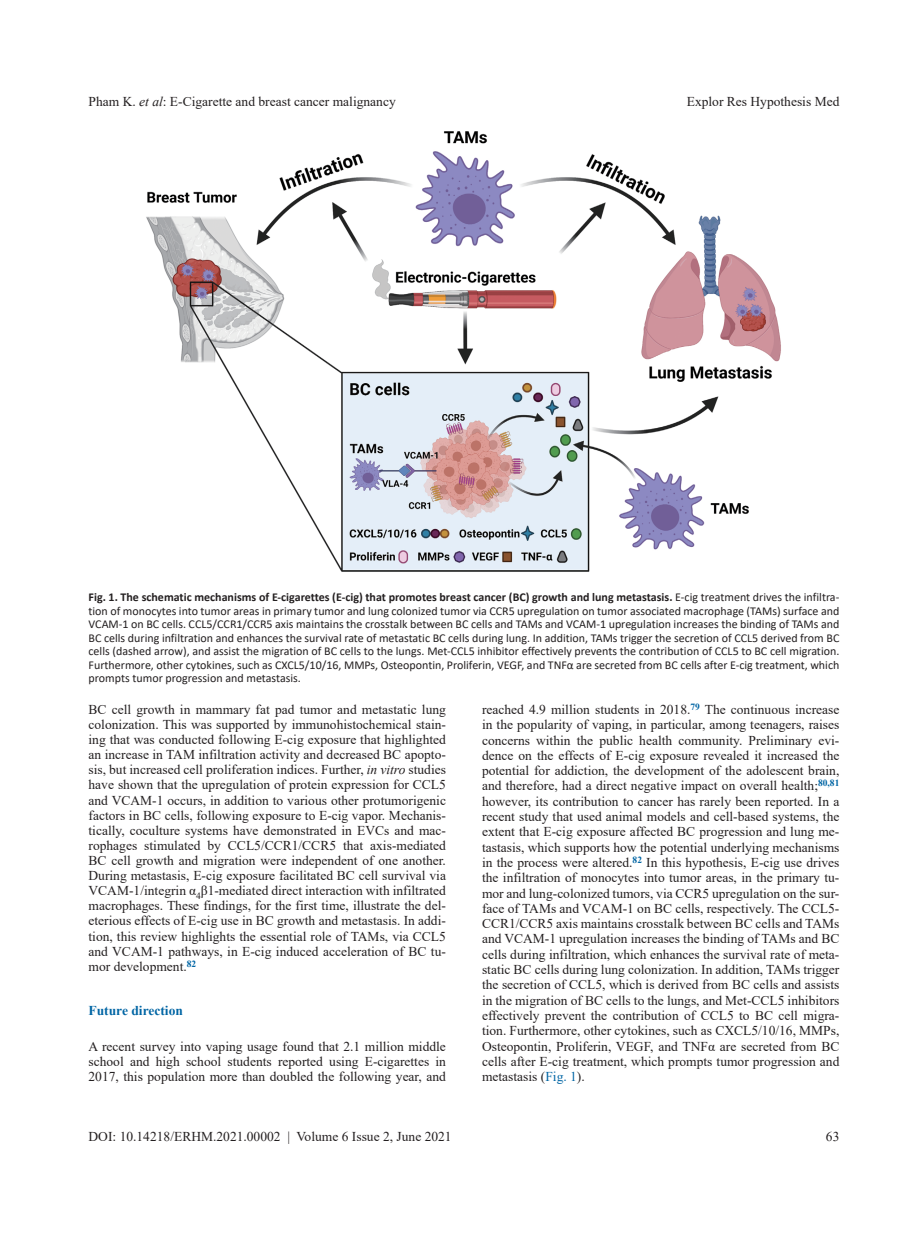
<style>
.page{position:relative;width:919px;height:1238px;background:#fff}
.page>*{position:absolute;margin:0;border:0;box-sizing:border-box;transform-origin:0 0}
.t1{font:13.5px/15.3px "Times New Roman";color:#231f20;text-align:justify}
.t2{font:700 13.5px "Times New Roman";color:#0065a4}
.t3{font:12px/13.5px "Calibri";color:#231f20;text-align:justify}
.s1{font-style:italic}
.s2{font-weight:700}
.s3{color:#0065a4}
</style>
<div class="page">
<img style="left:146px;top:131px;width:635px;height:441px">
<p class="t1" style="left:88px;top:93px;width:309px">Pham K. <span class="s1">et al</span>: E-Cigarette and breast cancer malignancy</p>
<p class="t1" style="left:686px;top:93px;width:154px">Explor Res Hypothesis Med</p>
<p class="t3" style="left:88px;top:590px;width:752px"><span class="s2">Fig. 1. The schematic mechanisms of E-cigarettes (E-cig) that promotes breast cancer (BC) growth and lung metastasis.</span> E-cig treatment drives the infiltra&shy;tion of monocytes into tumor areas in primary tumor and lung colonized tumor via CCR5 upregulation on tumor associated macrophage (TAMs) surface and VCAM-1 on BC cells. CCL5/CCR1/CCR5 axis maintains the crosstalk between BC cells and TAMs and VCAM-1 upregulation increases the binding of TAMs and BC cells during infiltration and enhances the survival rate of metastatic BC cells during lung. In addition, TAMs trigger the secretion of CCL5 derived from BC cells (dashed arrow), and assist the migration of BC cells to the lungs. Met-CCL5 inhibitor effectively prevents the contribution of CCL5 to BC cell migration.<br>Furthermore, other cytokines, such as CXCL5/10/16, MMPs, Osteopontin, Proliferin, VEGF, and TNFα are secreted from BC cells after E-cig treatment, which prompts tumor progression and metastasis.</p>
<p class="t1" style="left:88px;top:701px;width:359px">BC cell growth in mammary fat pad tumor and metastatic lung colonization. This was supported by immunohistochemical stain&shy;ing that was conducted following E-cig exposure that highlighted an increase in TAM infiltration activity and decreased BC apopto&shy;sis, but increased cell proliferation indices. Further, <span class="s1">in vitro</span> studies have shown that the upregulation of protein expression for CCL5 and VCAM-1 occurs, in addition to various other protumorigenic factors in BC cells, following exposure to E-cig vapor. Mechanis&shy;tically, coculture systems have demonstrated in EVCs and mac&shy;rophages stimulated by CCL5/CCR1/CCR5 that axis-mediated BC cell growth and migration were independent of one another.<br>During metastasis, E-cig exposure facilitated BC cell survival via VCAM-1/integrin α<sub>4</sub>β1-mediated direct interaction with infiltrated macrophages. These findings, for the first time, illustrate the del&shy;eterious effects of E-cig use in BC growth and metastasis. In addi&shy;tion, this review highlights the essential role of TAMs, via CCL5 and VCAM-1 pathways, in E-cig induced acceleration of BC tu&shy;mor development.<sup>82</sup></p>
<p class="t2" style="left:88px;top:1000px;width:96px">Future direction</p>
<p class="t1" style="left:88px;top:1038px;width:359px">A recent survey into vaping usage found that 2.1 million middle school and high school students reported using E-cigarettes in 2017, this population more than doubled the following year, and</p>
<p class="t1" style="left:482px;top:701px;width:359px">reached 4.9 million students in 2018.<sup>79</sup> The continuous increase in the popularity of vaping, in particular, among teenagers, raises concerns within the public health community. Preliminary evi&shy;dence on the effects of E-cig exposure revealed it increased the potential for addiction, the development of the adolescent brain, and therefore, had a direct negative impact on overall health;<sup>80,81 </sup>however, its contribution to cancer has rarely been reported. In a recent study that used animal models and cell-based systems, the extent that E-cig exposure affected BC progression and lung me&shy;tastasis, which supports how the potential underlying mechanisms in the process were altered.<sup>82</sup> In this hypothesis, E-cig use drives the infiltration of monocytes into tumor areas, in the primary tu&shy;mor and lung-colonized tumors, via CCR5 upregulation on the sur&shy;face of TAMs and VCAM-1 on BC cells, respectively. The CCL5- CCR1/CCR5 axis maintains crosstalk between BC cells and TAMs and VCAM-1 upregulation increases the binding of TAMs and BC cells during infiltration, which enhances the survival rate of meta&shy;static BC cells during lung colonization. In addition, TAMs trigger the secretion of CCL5, which is derived from BC cells and assists in the migration of BC cells to the lungs, and Met-CCL5 inhibitors effectively prevent the contribution of CCL5 to BC cell migra&shy;tion. Furthermore, other cytokines, such as CXCL5/10/16, MMPs, Osteopontin, Proliferin, VEGF, and TNFα are secreted from BC cells after E-cig treatment, which prompts tumor progression and metastasis (<span class="s3">Fig. 1</span>).</p>
<p class="t1" style="left:88px;top:1128px;width:364px">DOI: 10.14218/ERHM.2021.00002 | Volume 6 Issue 2, June 2021</p>
<p class="t1" style="left:825px;top:1128px;width:15px">63</p>
</div>
